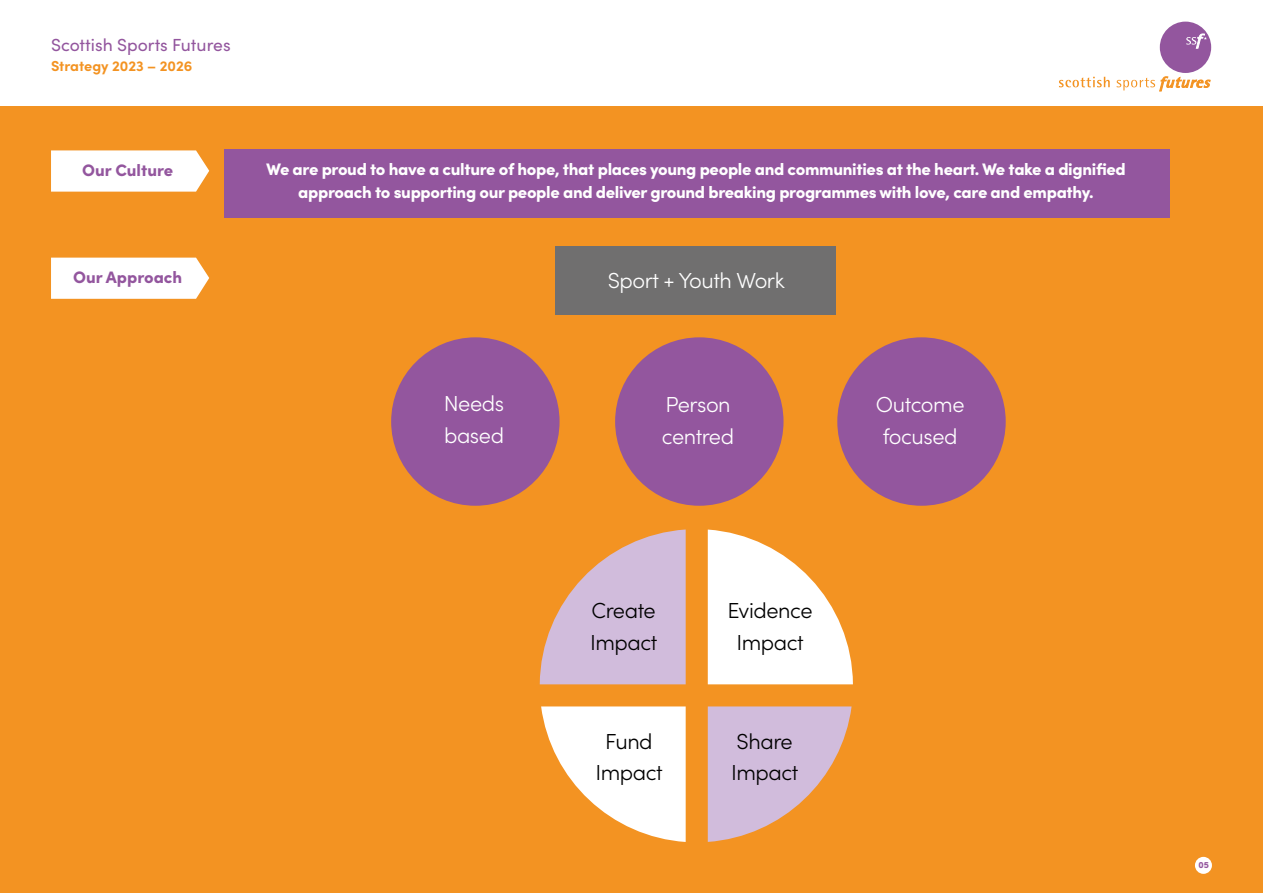
<style>
.page{position:relative;width:1263px;height:893px;background:#fff}
.page>*{position:absolute;margin:0;border:0;box-sizing:border-box;transform-origin:0 0}
.t1{font:300 21.75px/31.7px "Sofia Pro";letter-spacing:-.02em;color:#fff}
.t2{font:300 21.75px/31.7px "Sofia Pro";letter-spacing:-.02em;color:#000}
.t3{font:17.55px "Sofia Pro";color:#93569e}
.t4{font:900 16.65px/22.8px "Sofia Pro";letter-spacing:-.02em;color:#fff;text-align:center}
.t5{font:900 16.65px "Sofia Pro";color:#93569e}
.t6{font:700 14.55px "Sofia Pro";color:#f39322}
.t7{font:900 9px "Sofia Pro";color:#93569e}
</style>
<div class="page">
<div style="left:0;top:106px;width:1263px;height:787px;background:#f39322"></div>
<div style="left:1160px;top:22px;width:51px;height:51px;background:#93569e;border-radius:50%"></div>
<svg style="left:1059px;top:77px;width:51px;height:10px"></svg>
<svg style="left:1117px;top:76px;width:94px;height:16px"></svg>
<svg style="left:1186px;top:33px;width:21px;height:16px"></svg>
<div style="left:1195px;top:857px;width:17px;height:17px;background:#fff;border-radius:50%"></div>
<div style="left:51px;top:258px;width:158px;height:41px;background:#fff"></div>
<svg style="left:51px;top:150px;width:158px;height:42px;background:#fef8f1"></svg>
<div style="left:224px;top:150px;width:945px;height:68px;background:#93569e"></div>
<div style="left:555px;top:247px;width:281px;height:68px;background:#706f6f"></div>
<div style="left:391px;top:337px;width:168px;height:169px;background:#93569e;border-radius:50%"></div>
<div style="left:615px;top:337px;width:168px;height:169px;background:#93569e;border-radius:50%"></div>
<div style="left:837px;top:337px;width:169px;height:169px;background:#93569e;border-radius:50%"></div>
<svg style="left:540px;top:529px;width:146px;height:155px"></svg>
<svg style="left:541px;top:706px;width:145px;height:136px"></svg>
<svg style="left:708px;top:530px;width:145px;height:154px"></svg>
<svg style="left:708px;top:706px;width:143px;height:136px"></svg>
<p class="t3" style="left:51px;top:32px;width:181px">Scottish Sports Futures</p>
<p class="t6" style="left:51px;top:54px;width:143px">Strategy 2023 – 2026</p>
<p class="t5" style="left:82px;top:157px;width:92px">Our Culture</p>
<p class="t5" style="left:73px;top:264px;width:111px">Our Approach</p>
<p class="t4" style="left:266px;top:157px;width:861px">We are proud to have a culture of hope, that places young people and communities at the heart. We take a dignified approach to supporting our people and deliver ground breaking programmes with love, care and empathy.</p>
<h1 class="t1" style="left:608px;top:263px;width:178px">Sport + Youth Work</h1>
<h1 class="t1" style="left:444px;top:387px;width:62px">Needs based</h1>
<h1 class="t1" style="left:662px;top:388px;width:74px">Person centred</h1>
<h1 class="t1" style="left:876px;top:388px;width:90px;text-align:center">Outcome focused</h1>
<h1 class="t2" style="left:590px;top:593px;width:69px">Create<br>Impact</h1>
<h1 class="t2" style="left:595px;top:724px;width:69px;text-align:center">Fund<br>Impact</h1>
<h1 class="t2" style="left:727px;top:593px;width:87px;text-align:center">Evidence<br>Impact</h1>
<h1 class="t2" style="left:731px;top:724px;width:69px">Share<br>Impact</h1>
<p class="t7" style="left:1198px;top:858px;width:12px">05</p>
</div>
